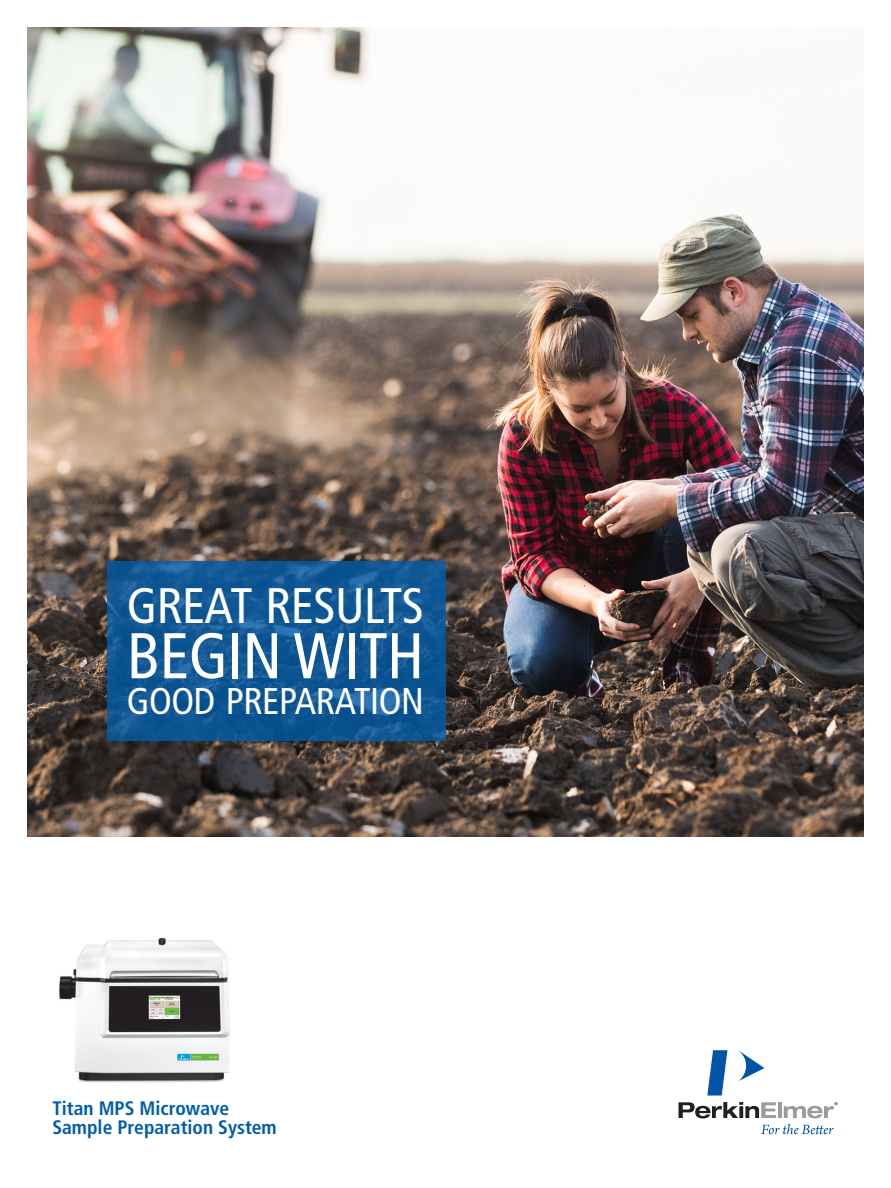
<style>
.page{position:relative;width:891px;height:1188px;background:#fff}
.page>*{position:absolute;margin:0;border:0;box-sizing:border-box;transform-origin:0 0}
.t1{font:condensed 64.5px "Frutiger LT Com";letter-spacing:-.01em;color:#fff}
.t2{font:condensed 49.8px "Frutiger LT Com";letter-spacing:-.01em;color:#fff}
.t3{font:condensed 37.2px "Frutiger LT Com";letter-spacing:-.01em;color:#fff}
.t4{font:700 condensed 19.5px/19.5px "Frutiger LT Com";color:#015dab}
</style>
<div class="page">
<img style="left:27px;top:27px;width:837px;height:810px">
<svg style="left:679px;top:1102px;width:97px;height:16px"></svg>
<hr style="left:778px;top:1102px;width:4px;height:16px;background:#999b9e">
<svg style="left:738px;top:1050px;width:27px;height:31px"></svg>
<svg style="left:707px;top:1050px;width:20px;height:46px"></svg>
<svg style="left:784px;top:1102px;width:54px;height:16px"></svg>
<svg style="left:761px;top:1124px;width:73px;height:10px"></svg>
<svg style="left:107px;top:562px;width:339px;height:179px;background:#105794"></svg>
<img style="left:59px;top:937px;width:171px;height:145px">
<p class="t2" style="left:127px;top:576px;width:299px">GREAT RESULTS</p>
<p class="t1" style="left:127px;top:618px;width:299px">BEGIN WITH</p>
<p class="t3" style="left:127px;top:680px;width:299px">GOOD PREPARATION</p>
<p class="t4" style="left:52px;top:1098px;width:226px">Titan MPS Microwave<br>Sample Preparation System</p>
</div>
